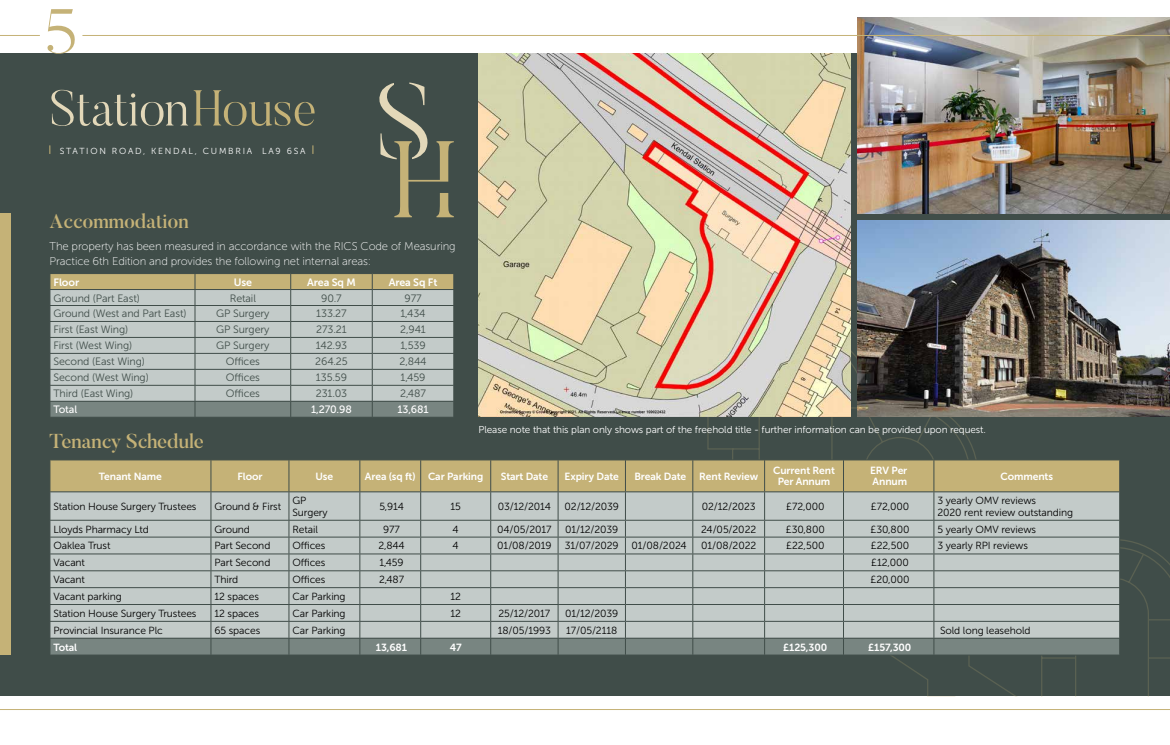
<style>
.page{position:relative;width:1170px;height:745px;background:#fff}
.page>*{position:absolute;margin:0;border:0;box-sizing:border-box;transform-origin:0 0}
.t1{font:300 62.5px "Butler";color:#c5b277}
.t2{font:300 50px "Butler";letter-spacing:-.01em;color:#e3d8b9}
.t3{font:500 20px "Butler";letter-spacing:-.01em;color:#c5b277}
.t4{font:11.25px/15px "Museo Sans 100";letter-spacing:-.01em;color:#fff}
.t5{font:10.62px "Museo Sans 300";letter-spacing:-.01em;color:#404d49}
.t6{font:10.62px "Museo Sans 700";letter-spacing:-.01em;color:#fff}
.t7{font:10.62px "Museo Sans 500";letter-spacing:-.01em;color:#fff}
.t8{font:10.25px/11.2px "Museo Sans 300";letter-spacing:-.01em;color:#000}
.t9{font:10.25px/11.2px "Museo Sans 700";letter-spacing:-.01em;color:#fff;text-align:center}
.t10{font:10px "Museo Sans 300";letter-spacing:-.01em;color:#fff}
.t11{font:8.75px "Museo Sans 300";letter-spacing:.2em;color:#fff}
.s1{color:#c5b277}
</style>
<div class="page">
<div style="left:0;top:53px;width:1169px;height:641px;background:#404d49"></div>
<hr style="left:0;top:708px;width:1169px;height:1px;background:#c5b277">
<svg style="left:50px;top:273px;width:404px;height:143px;background:#b1b7af"></svg>
<div style="left:0;top:213px;width:11px;height:441px;background:#c5b277"></div>
<svg style="left:707px;top:342px;width:462px;height:354px"></svg>
<svg style="left:50px;top:459px;width:1070px;height:195px;background:#b5b9ae"></svg>
<hr style="left:692px;top:654px;width:72px;height:1px;background:#404d49">
<hr style="left:764px;top:654px;width:79px;height:1px;background:#404d49">
<hr style="left:843px;top:654px;width:90px;height:1px;background:#404d49">
<hr style="left:933px;top:654px;width:186px;height:1px;background:#404d49">
<img style="left:478px;top:53px;width:372px;height:363px">
<img style="left:857px;top:18px;width:312px;height:196px">
<img style="left:857px;top:221px;width:312px;height:195px">
<svg style="left:379px;top:82px;width:75px;height:135px"></svg>
<hr style="left:0;top:35px;width:40px;height:1px;background:#c5b277">
<hr style="left:82px;top:35px;width:1087px;height:1px;background:#c5b277">
<h1 class="t1" style="left:44px;top:-8px;width:35px">5</h1>
<h2 class="t2" style="left:50px;top:77px;width:268px">Station<span class="s1">House</span></h2>
<p class="t11" style="left:60px;top:146px;width:247px">STATION ROAD, KENDAL, CUMBRIA LA9 6SA</p>
<h3 class="t3" style="left:50px;top:208px;width:141px">Accommodation</h3>
<p class="t4" style="left:50px;top:238px;width:407px">The property has been measured in accordance with the RICS Code of Measuring<br>Practice 6th Edition and provides the following net internal areas:</p>
<p class="t6" style="left:53px;top:276px;width:27px">Floor</p>
<p class="t6" style="left:234px;top:276px;width:20px">Use</p>
<p class="t6" style="left:307px;top:276px;width:50px">Area Sq M</p>
<p class="t6" style="left:388px;top:276px;width:50px">Area Sq Ft</p>
<p class="t5" style="left:53px;top:292px;width:88px">Ground (Part East)</p>
<p class="t5" style="left:230px;top:292px;width:28px">Retail</p>
<p class="t5" style="left:321px;top:292px;width:22px">90.7</p>
<p class="t5" style="left:404px;top:292px;width:19px">977</p>
<p class="t5" style="left:53px;top:308px;width:134px">Ground (West and Part East)</p>
<p class="t5" style="left:216px;top:308px;width:55px">GP Surgery</p>
<p class="t5" style="left:316px;top:308px;width:32px">133.27</p>
<p class="t5" style="left:400px;top:308px;width:27px">1,434</p>
<p class="t5" style="left:53px;top:324px;width:76px">First (East Wing)</p>
<p class="t5" style="left:216px;top:324px;width:55px">GP Surgery</p>
<p class="t5" style="left:316px;top:324px;width:32px">273.21</p>
<p class="t5" style="left:400px;top:324px;width:27px">2,941</p>
<p class="t5" style="left:53px;top:340px;width:80px">First (West Wing)</p>
<p class="t5" style="left:216px;top:340px;width:55px">GP Surgery</p>
<p class="t5" style="left:316px;top:340px;width:33px">142.93</p>
<p class="t5" style="left:400px;top:340px;width:27px">1,539</p>
<p class="t5" style="left:53px;top:356px;width:93px">Second (East Wing)</p>
<p class="t5" style="left:226px;top:356px;width:36px">Offices</p>
<p class="t5" style="left:315px;top:356px;width:34px">264.25</p>
<p class="t5" style="left:399px;top:356px;width:29px">2,844</p>
<p class="t5" style="left:53px;top:372px;width:97px">Second (West Wing)</p>
<p class="t5" style="left:226px;top:372px;width:36px">Offices</p>
<p class="t5" style="left:316px;top:372px;width:33px">135.59</p>
<p class="t5" style="left:400px;top:372px;width:27px">1,459</p>
<p class="t5" style="left:53px;top:387px;width:81px">Third (East Wing)</p>
<p class="t5" style="left:226px;top:387px;width:36px">Offices</p>
<p class="t5" style="left:316px;top:387px;width:33px">231.03</p>
<p class="t5" style="left:400px;top:387px;width:27px">2,487</p>
<p class="t7" style="left:53px;top:403px;width:25px">Total</p>
<p class="t7" style="left:311px;top:403px;width:42px">1,270.98</p>
<p class="t7" style="left:397px;top:403px;width:33px">13,681</p>
<p class="t10" style="left:478px;top:424px;width:509px">Please note that this plan only shows part of the freehold title - further information can be provided upon request.</p>
<h3 class="t3" style="left:50px;top:427px;width:156px">Tenancy Schedule</h3>
<p class="t9" style="left:99px;top:470px;width:65px">Tenant Name</p>
<p class="t9" style="left:237px;top:470px;width:26px">Floor</p>
<p class="t9" style="left:315px;top:470px;width:19px">Use</p>
<p class="t9" style="left:365px;top:470px;width:120px">Area (sq ft) Car Parking</p>
<p class="t9" style="left:500px;top:470px;width:49px">Start Date</p>
<p class="t9" style="left:564px;top:470px;width:56px">Expiry Date</p>
<p class="t9" style="left:634px;top:470px;width:53px">Break Date</p>
<p class="t9" style="left:699px;top:470px;width:60px">Rent Review</p>
<p class="t9" style="left:773px;top:464px;width:63px">Current Rent<br>Per Annum</p>
<p class="t9" style="left:870px;top:464px;width:39px;text-align:left">ERV Per<br>Annum</p>
<p class="t9" style="left:1000px;top:470px;width:54px">Comments</p>
<p class="t8" style="left:53px;top:500px;width:144px">Station House Surgery Trustees</p>
<p class="t8" style="left:214px;top:500px;width:68px">Ground &amp; First</p>
<p class="t8" style="left:292px;top:495px;width:37px">GP<br>Surgery</p>
<p class="t8" style="left:379px;top:500px;width:26px">5,914</p>
<p class="t8" style="left:450px;top:500px;width:12px">15</p>
<p class="t8" style="left:498px;top:500px;width:55px">03/12/2014</p>
<p class="t8" style="left:564px;top:500px;width:56px">02/12/2039</p>
<p class="t8" style="left:701px;top:500px;width:55px">02/12/2023</p>
<p class="t8" style="left:786px;top:500px;width:40px">£72,000</p>
<p class="t8" style="left:870px;top:500px;width:40px">£72,000</p>
<p class="t8" style="left:937px;top:493px;width:137px;line-height:12.5px">3 yearly OMV reviews<br>2020 rent review outstanding</p>
<p class="t8" style="left:53px;top:523px;width:97px">Lloyds Pharmacy Ltd</p>
<p class="t8" style="left:214px;top:523px;width:37px">Ground</p>
<p class="t8" style="left:292px;top:523px;width:27px">Retail</p>
<p class="t8" style="left:383px;top:523px;width:18px">977</p>
<p class="t8" style="left:452px;top:523px;width:8px">4</p>
<p class="t8" style="left:497px;top:523px;width:56px">04/05/2017</p>
<p class="t8" style="left:565px;top:523px;width:55px">01/12/2039</p>
<p class="t8" style="left:701px;top:523px;width:57px">24/05/2022</p>
<p class="t8" style="left:785px;top:523px;width:40px">£30,800</p>
<p class="t8" style="left:870px;top:523px;width:40px">£30,800</p>
<p class="t8" style="left:937px;top:523px;width:100px">5 yearly OMV reviews</p>
<p class="t8" style="left:53px;top:540px;width:59px">Oaklea Trust</p>
<p class="t8" style="left:214px;top:540px;width:57px">Part Second</p>
<p class="t8" style="left:292px;top:540px;width:35px">Offices</p>
<p class="t8" style="left:378px;top:540px;width:28px">2,844</p>
<p class="t8" style="left:452px;top:540px;width:8px">4</p>
<p class="t8" style="left:497px;top:540px;width:56px">01/08/2019</p>
<p class="t8" style="left:564px;top:540px;width:123px">31/07/2029 01/08/2024</p>
<p class="t8" style="left:701px;top:540px;width:57px">01/08/2022</p>
<p class="t8" style="left:786px;top:540px;width:40px">£22,500</p>
<p class="t8" style="left:870px;top:540px;width:40px">£22,500</p>
<p class="t8" style="left:937px;top:540px;width:92px">3 yearly RPI reviews</p>
<p class="t8" style="left:53px;top:557px;width:33px">Vacant</p>
<p class="t8" style="left:214px;top:557px;width:57px">Part Second</p>
<p class="t8" style="left:292px;top:557px;width:35px">Offices</p>
<p class="t8" style="left:379px;top:557px;width:26px">1,459</p>
<p class="t8" style="left:871px;top:557px;width:39px">£12,000</p>
<p class="t8" style="left:53px;top:573px;width:33px">Vacant</p>
<p class="t8" style="left:214px;top:573px;width:25px">Third</p>
<p class="t8" style="left:292px;top:573px;width:35px">Offices</p>
<p class="t8" style="left:379px;top:573px;width:27px">2,487</p>
<p class="t8" style="left:870px;top:573px;width:41px">£20,000</p>
<p class="t8" style="left:53px;top:590px;width:70px">Vacant parking</p>
<p class="t8" style="left:214px;top:590px;width:46px">12 spaces</p>
<p class="t8" style="left:292px;top:590px;width:55px">Car Parking</p>
<p class="t8" style="left:450px;top:590px;width:12px">12</p>
<p class="t8" style="left:53px;top:607px;width:144px">Station House Surgery Trustees</p>
<p class="t8" style="left:214px;top:607px;width:46px">12 spaces</p>
<p class="t8" style="left:292px;top:607px;width:55px">Car Parking</p>
<p class="t8" style="left:450px;top:607px;width:12px">12</p>
<p class="t8" style="left:498px;top:607px;width:53px">25/12/2017</p>
<p class="t8" style="left:565px;top:607px;width:55px">01/12/2039</p>
<p class="t8" style="left:53px;top:624px;width:111px">Provincial Insurance Plc</p>
<p class="t8" style="left:214px;top:624px;width:47px">65 spaces</p>
<p class="t8" style="left:292px;top:624px;width:55px">Car Parking</p>
<p class="t8" style="left:497px;top:624px;width:55px">18/05/1993</p>
<p class="t8" style="left:566px;top:624px;width:53px">17/05/2118</p>
<p class="t8" style="left:940px;top:624px;width:92px">Sold long leasehold</p>
<p class="t9" style="left:53px;top:641px;width:25px">Total</p>
<p class="t9" style="left:376px;top:641px;width:33px">13,681</p>
<p class="t9" style="left:449px;top:641px;width:13px">47</p>
<p class="t9" style="left:783px;top:641px;width:46px">£125,300</p>
<p class="t9" style="left:868px;top:641px;width:45px">£157,300</p>
</div>
